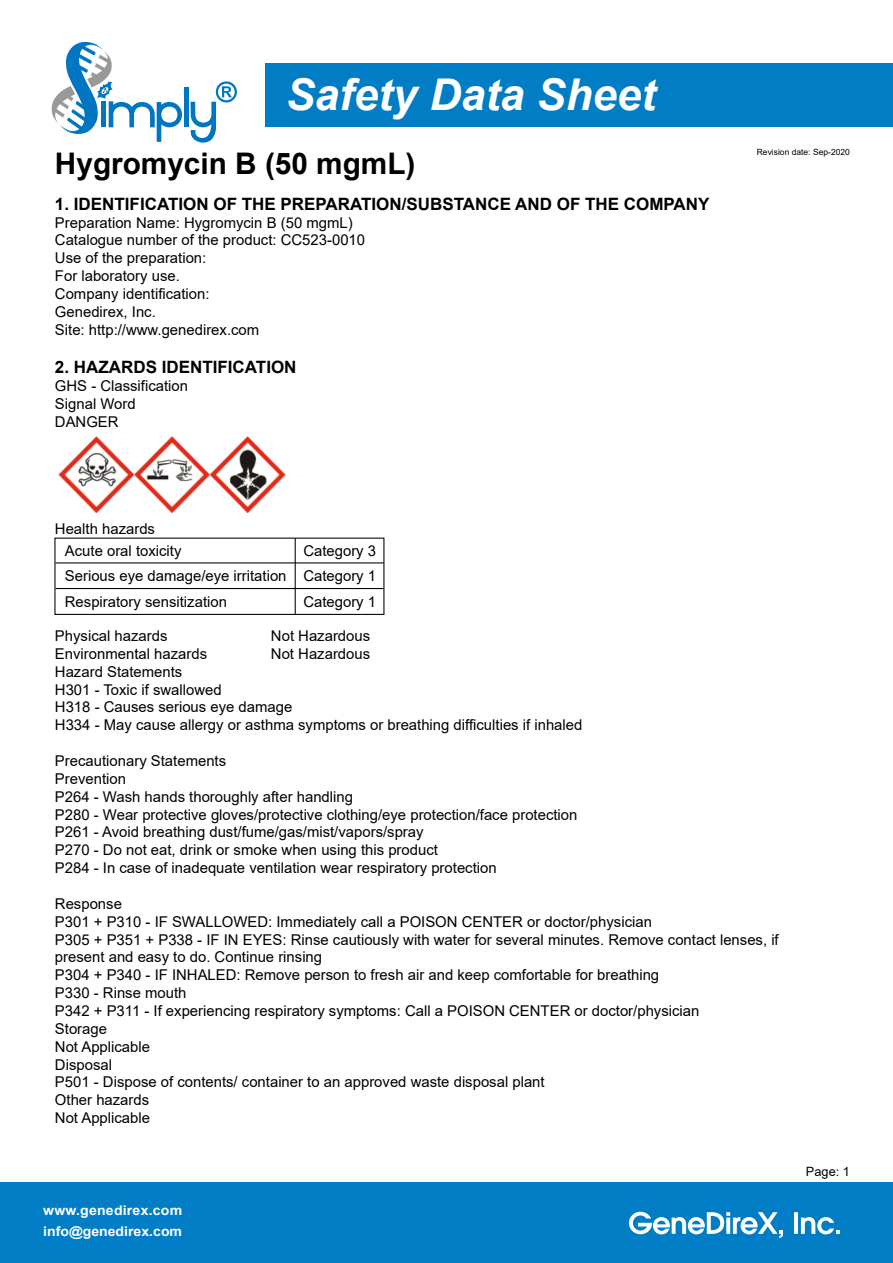
<style>
.page{position:relative;width:893px;height:1263px;background:#fff}
.page>*{position:absolute;margin:0;border:0;box-sizing:border-box;transform-origin:0 0}
.t1{font:italic 700 43.8px "Arial";color:#fff}
.t2{font:700 29.7px "Arial";color:#000}
.t3{font:700 16.95px "Arial";color:#000}
.t4{font:14.85px/17.9px "Arial";color:#000}
.t5{font:700 13.5px/21.3px "Arial";color:#fff;scale:1.05 1}
.t6{font:12.75px "Arial";color:#000}
.t7{font:8.55px "Arial";color:#000}
</style>
<div class="page">
<div style="left:0;top:1182px;width:893px;height:81px;background:#007dc4"></div>
<div style="left:266px;top:63px;width:627px;height:64px;background:#007dc4"></div>
<svg style="left:629px;top:1212px;width:154px;height:26px"></svg>
<svg style="left:794px;top:1212px;width:46px;height:22px"></svg>
<hr style="left:184px;top:87px;width:4px;height:40px;background:#0075c1">
<svg style="left:52px;top:42px;width:130px;height:100px"></svg>
<svg style="left:191px;top:81px;width:46px;height:62px"></svg>
<div style="left:54px;top:538px;width:330px;height:77px;border:1px solid #000"></div>
<hr style="left:56px;top:562px;width:328px;height:1px;background:#000">
<hr style="left:56px;top:588px;width:328px;height:1px;background:#000">
<hr style="left:295px;top:538px;width:1px;height:76px;background:#000">
<img style="left:58px;top:436px;width:228px;height:78px">
<h1 class="t1" style="left:286px;top:66px;width:372px">Safety Data Sheet</h1>
<h2 class="t2" style="left:55px;top:143px;width:362px">Hygromycin B (50 mgmL)</h2>
<p class="t3" style="left:55px;top:192px;width:656px">1. IDENTIFICATION OF THE PREPARATION/SUBSTANCE AND OF THE COMPANY</p>
<p class="t4" style="left:55px;top:213px;width:312px">Preparation Name: Hygromycin B (50 mgmL)<br>Catalogue number of the product: CC523-0010<br>Use of the preparation:<br>For laboratory use.<br>Company identification:<br>Genedirex, Inc.<br>Site: http://www.genedirex.com</p>
<p class="t3" style="left:55px;top:355px;width:243px">2. HAZARDS IDENTIFICATION</p>
<p class="t4" style="left:55px;top:377px;width:135px">GHS - Classification<br>Signal Word<br>DANGER</p>
<p class="t4" style="left:55px;top:519px;width:102px">Health hazards</p>
<p class="t4" style="left:65px;top:538px;width:223px;line-height:25.5px">Acute oral toxicity<br>Serious eye damage/eye irritation<br>Respiratory sensitization</p>
<p class="t4" style="left:303px;top:538px;width:74px;line-height:25.5px;text-align:justify">Category 3<br>Category 1<br>Category 1</p>
<p class="t7" style="left:757px;top:146px;width:95px">Revision date: Sep-2020</p>
<p class="t4" style="left:55px;top:627px;width:114px">Physical hazards</p>
<p class="t4" style="left:271px;top:627px;width:101px">Not Hazardous</p>
<p class="t4" style="left:55px;top:644px;width:154px">Environmental hazards</p>
<p class="t4" style="left:271px;top:644px;width:101px">Not Hazardous</p>
<p class="t4" style="left:55px;top:662px;width:529px">Hazard Statements<br>H301 - Toxic if swallowed<br>H318 - Causes serious eye damage<br>H334 - May cause allergy or asthma symptoms or breathing difficulties if inhaled</p>
<p class="t4" style="left:55px;top:752px;width:524px">Precautionary Statements<br>Prevention<br>P264 - Wash hands thoroughly after handling<br>P280 - Wear protective gloves/protective clothing/eye protection/face protection P261 - Avoid breathing dust/fume/gas/mist/vapors/spray<br>P270 - Do not eat, drink or smoke when using this product<br>P284 - In case of inadequate ventilation wear respiratory protection</p>
<p class="t4" style="left:55px;top:894px;width:725px">Response<br>P301 + P310 - IF SWALLOWED: Immediately call a POISON CENTER or doctor/physician<br>P305 + P351 + P338 - IF IN EYES: Rinse cautiously with water for several minutes. Remove contact lenses, if present and easy to do. Continue rinsing<br>P304 + P340 - IF INHALED: Remove person to fresh air and keep comfortable for breathing<br>P330 - Rinse mouth<br>P342 + P311 - If experiencing respiratory symptoms: Call a POISON CENTER or doctor/physician<br>Storage<br>Not Applicable<br>Disposal<br>P501 - Dispose of contents/ container to an approved waste disposal plant<br>Other hazards<br>Not Applicable</p>
<p class="t5" style="left:43px;top:1200px;width:134px">www.genedirex.com info@genedirex.com</p>
<p class="t6" style="left:806px;top:1162px;width:45px">Page: 1</p>
</div>
